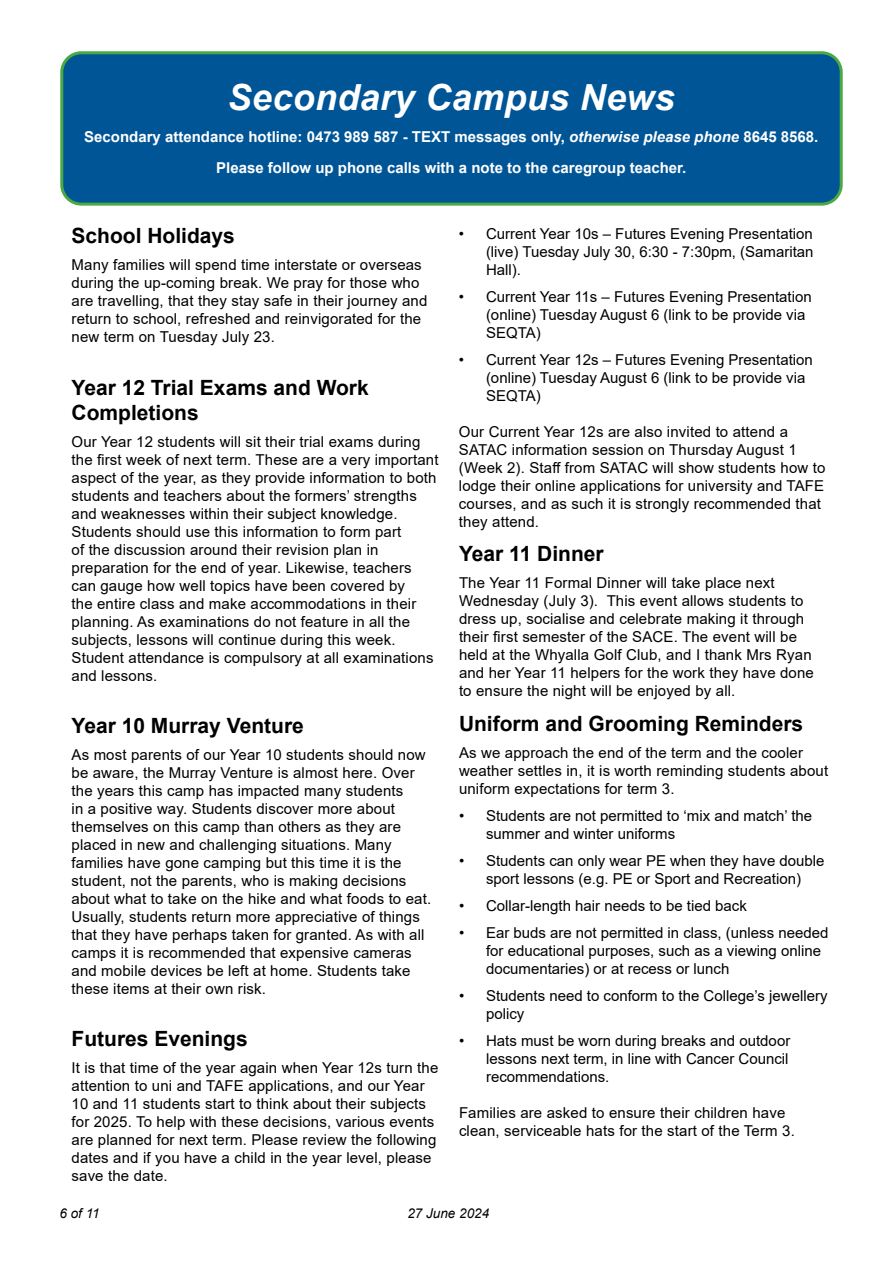
<style>
.page{position:relative;width:893px;height:1263px;background:#fff}
.page>*{position:absolute;margin:0;border:0;box-sizing:border-box;transform-origin:0 0}
.t1{font:italic 700 36px "Arial";letter-spacing:.01em;color:#fff}
.t2{font:700 21px/25.2px "Arial";color:#000}
.t3{font:15px/18px "Arial";letter-spacing:.01em;color:#000}
.t4{font:700 15px/31.2px "Arial";color:#fff;text-align:center}
.t5{font:italic 13.5px "Arial";color:#000}
.s1{font-style:italic}
</style>
<div class="page">
<div style="left:62px;top:53px;width:779px;height:151px;background:#005596;border-radius:20px"></div>
<div style="left:60px;top:51px;width:783px;height:155px;border:3px solid #49a942;border-radius:20px"></div>
<h1 class="t1" style="left:228px;top:74px;width:449px">Secondary Campus News</h1>
<p class="t4" style="left:84px;top:121px;width:736px">Secondary attendance hotline: 0473 989 587 - TEXT messages only, <span class="s1">otherwise please phone</span> 8645 8568.<br>Please follow up phone calls with a note to the caregroup teacher.</p>
<h2 class="t2" style="left:72px;top:224px;width:165px">School Holidays</h2>
<p class="t3" style="left:72px;top:256px;width:357px">Many families will spend time interstate or overseas during the up-coming break. We pray for those who are travelling, that they stay safe in their journey and return to school, refreshed and reinvigorated for the new term on Tuesday July 23.</p>
<h2 class="t2" style="left:72px;top:375px;width:299px">Year 12 Trial Exams and Work<br>Completions</h2>
<p class="t3" style="left:72px;top:432px;width:368px">Our Year 12 students will sit their trial exams during the first week of next term. These are a very important aspect of the year, as they provide information to both students and teachers about the formers’ strengths and weaknesses within their subject knowledge.<br>Students should use this information to form part<br>of the discussion around their revision plan in preparation for the end of year. Likewise, teachers can gauge how well topics have been covered by<br>the entire class and make accommodations in their planning. As examinations do not feature in all the subjects, lessons will continue during this week.<br>Student attendance is compulsory at all examinations and lessons.</p>
<h2 class="t2" style="left:72px;top:713px;width:234px">Year 10 Murray Venture</h2>
<p class="t3" style="left:72px;top:746px;width:361px">As most parents of our Year 10 students should now be aware, the Murray Venture is almost here. Over the years this camp has impacted many students<br>in a positive way. Students discover more about themselves on this camp than others as they are placed in new and challenging situations. Many families have gone camping but this time it is the student, not the parents, who is making decisions about what to take on the hike and what foods to eat.<br>Usually, students return more appreciative of things that they have perhaps taken for granted. As with all camps it is recommended that expensive cameras and mobile devices be left at home. Students take these items at their own risk.</p>
<h2 class="t2" style="left:72px;top:1027px;width:178px">Futures Evenings</h2>
<p class="t3" style="left:72px;top:1059px;width:368px">It is that time of the year again when Year 12s turn the attention to uni and TAFE applications, and our Year 10 and 11 students start to think about their subjects for 2025. To help with these decisions, various events are planned for next term. Please review the following dates and if you have a child in the year level, please save the date.</p>
<p class="t3" style="left:486px;top:225px;width:329px;text-align:justify;text-indent:-27px">• Current Year 10s – Futures Evening Presentation (live) Tuesday July 30, 6:30 - 7:30pm, (Samaritan Hall).</p>
<p class="t3" style="left:486px;top:288px;width:327px;text-indent:-27px">• Current Year 11s – Futures Evening Presentation (online) Tuesday August 6 (link to be provide via<br>SEQTA)</p>
<p class="t3" style="left:486px;top:351px;width:328px;text-indent:-27px">• Current Year 12s – Futures Evening Presentation (online) Tuesday August 6 (link to be provide via<br>SEQTA)</p>
<p class="t3" style="left:459px;top:423px;width:368px">Our Current Year 12s are also invited to attend a SATAC information session on Thursday August 1 (Week 2). Staff from SATAC will show students how to lodge their online applications for university and TAFE courses, and as such it is strongly recommended that they attend.</p>
<h2 class="t2" style="left:459px;top:542px;width:146px">Year 11 Dinner</h2>
<p class="t3" style="left:459px;top:574px;width:356px">The Year 11 Formal Dinner will take place next Wednesday (July 3). This event allows students to dress up, socialise and celebrate making it through their first semester of the SACE. The event will be held at the Whyalla Golf Club, and I thank Mrs Ryan and her Year 11 helpers for the work they have done to ensure the night will be enjoyed by all.</p>
<h2 class="t2" style="left:459px;top:711px;width:346px">Uniform and Grooming Reminders</h2>
<p class="t3" style="left:459px;top:743px;width:371px">As we approach the end of the term and the cooler weather settles in, it is worth reminding students about uniform expectations for term 3.</p>
<p class="t3" style="left:486px;top:806px;width:328px;text-indent:-27px">• Students are not permitted to ‘mix and match’ the summer and winter uniforms</p>
<p class="t3" style="left:459px;top:851px;width:367px;text-align:center">• Students can only wear PE when they have double sport lessons (e.g. PE or Sport and Recreation)</p>
<p class="t3" style="left:459px;top:896px;width:289px">• Collar-length hair needs to be tied back</p>
<p class="t3" style="left:486px;top:923px;width:344px;text-indent:-27px">• Ear buds are not permitted in class, (unless needed for educational purposes, such as a viewing online documentaries) or at recess or lunch</p>
<p class="t3" style="left:486px;top:986px;width:343px;text-indent:-27px">• Students need to conform to the College’s jewellery policy</p>
<p class="t3" style="left:486px;top:1031px;width:306px;text-align:justify;text-indent:-27px">• Hats must be worn during breaks and outdoor lessons next term, in line with Cancer Council recommendations.</p>
<p class="t3" style="left:459px;top:1103px;width:337px">Families are asked to ensure their children have clean, serviceable hats for the start of the Term 3.</p>
<p class="t5" style="left:60px;top:1205px;width:42px">6 of 11</p>
<p class="t5" style="left:407px;top:1205px;width:83px">27 June 2024</p>
</div>
